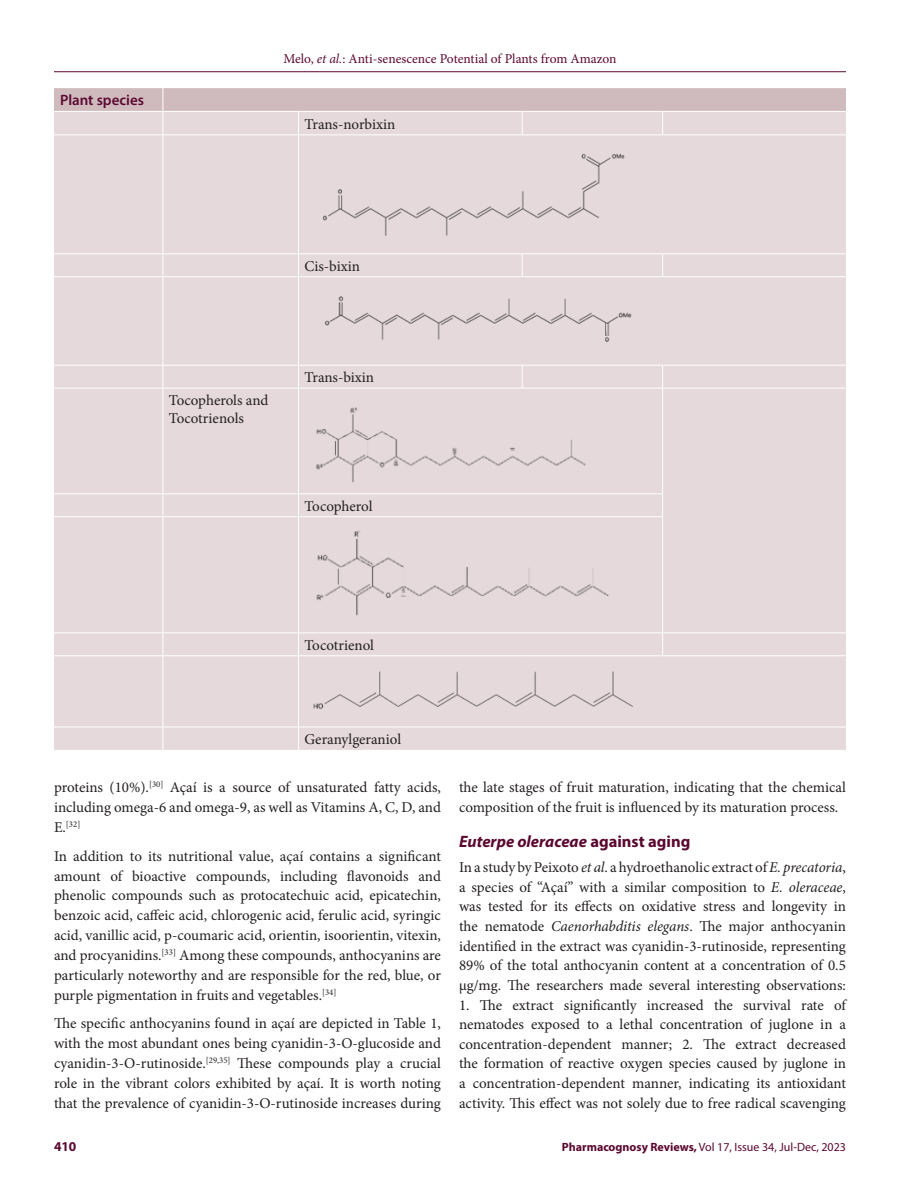
<style>
.page{position:relative;width:918px;height:1188px;background:#fff}
.page>*{position:absolute;margin:0;border:0;box-sizing:border-box;transform-origin:0 0}
.Heading_2{font:italic 700 16.5px "Myriad Pro";color:#5b0830}
.Body_text{font:15px/19.8px "Minion Pro";color:#231f20}
.Body_text__FO{font:15px/19.6px "Minion Pro";color:#231f20;text-align:justify}
.Table_Body{font:15px/18px "Minion Pro";letter-spacing:-.005em;color:#231f20}
.Table_Header{font:600 15px "Myriad Pro";color:#5b0830}
.t1{font:13.5px "Minion Pro";letter-spacing:-.005em;color:#5b0830}
.t2{font:700 13.5px "Myriad Pro";color:#5b0830}
.t3{font:12px "Myriad Pro";color:#5b0830}
.Body_text-2{font:8.7px "Minion Pro";color:#231f20}
.s1{font-style:italic}
.s2{font-size:15px}
.s3{font-style:normal}
.s4{font-weight:700}
</style>
<div class="page">
<hr style="left:54px;top:71px;width:792px;height:1px;background:#5b0830">
<div style="left:54px;top:136px;width:792px;height:614px;background:#e5d9db"></div>
<svg style="left:54px;top:88px;width:792px;height:47px"></svg>
<hr style="left:163px;top:135px;width:1px;height:119px;background:#fff">
<hr style="left:298px;top:135px;width:1px;height:119px;background:#fff">
<hr style="left:54px;top:254px;width:109px;height:1px;background:#fff">
<hr style="left:163px;top:254px;width:135px;height:1px;background:#fff">
<svg style="left:163px;top:254px;width:1px;height:22px"></svg>
<hr style="left:298px;top:254px;width:224px;height:1px;background:#fff">
<svg style="left:298px;top:255px;width:1px;height:21px"></svg>
<hr style="left:522px;top:254px;width:141px;height:1px;background:#fff">
<svg style="left:522px;top:255px;width:1px;height:21px"></svg>
<hr style="left:663px;top:254px;width:183px;height:1px;background:#fff">
<svg style="left:662px;top:255px;width:1px;height:21px"></svg>
<hr style="left:54px;top:276px;width:109px;height:1px;background:#fff">
<hr style="left:163px;top:276px;width:135px;height:1px;background:#fff">
<hr style="left:163px;top:277px;width:1px;height:88px;background:#fff">
<hr style="left:298px;top:276px;width:224px;height:1px;background:#fff">
<hr style="left:298px;top:277px;width:1px;height:88px;background:#fff">
<hr style="left:522px;top:276px;width:141px;height:1px;background:#fff">
<hr style="left:663px;top:276px;width:183px;height:1px;background:#fff">
<hr style="left:54px;top:365px;width:109px;height:1px;background:#fff">
<hr style="left:163px;top:365px;width:135px;height:1px;background:#fff">
<svg style="left:163px;top:366px;width:1px;height:22px"></svg>
<hr style="left:298px;top:365px;width:224px;height:1px;background:#fff">
<svg style="left:298px;top:366px;width:1px;height:22px"></svg>
<hr style="left:522px;top:365px;width:141px;height:1px;background:#fff">
<svg style="left:522px;top:366px;width:1px;height:22px"></svg>
<hr style="left:663px;top:365px;width:183px;height:1px;background:#fff">
<svg style="left:662px;top:366px;width:1px;height:22px"></svg>
<hr style="left:54px;top:388px;width:109px;height:1px;background:#fff">
<hr style="left:163px;top:388px;width:135px;height:1px;background:#fff">
<hr style="left:163px;top:388px;width:1px;height:106px;background:#fff">
<hr style="left:298px;top:388px;width:224px;height:1px;background:#fff">
<hr style="left:298px;top:388px;width:1px;height:106px;background:#fff">
<hr style="left:522px;top:388px;width:141px;height:1px;background:#fff">
<hr style="left:663px;top:388px;width:183px;height:1px;background:#fff">
<hr style="left:662px;top:388px;width:1px;height:106px;background:#fff">
<hr style="left:54px;top:494px;width:109px;height:1px;background:#fff">
<hr style="left:163px;top:494px;width:135px;height:1px;background:#fff">
<svg style="left:163px;top:494px;width:1px;height:22px"></svg>
<hr style="left:298px;top:494px;width:224px;height:1px;background:#fff">
<svg style="left:298px;top:495px;width:1px;height:21px"></svg>
<hr style="left:522px;top:494px;width:141px;height:1px;background:#fff">
<svg style="left:662px;top:495px;width:1px;height:21px"></svg>
<hr style="left:54px;top:516px;width:109px;height:1px;background:#fff">
<hr style="left:163px;top:516px;width:135px;height:1px;background:#fff">
<hr style="left:163px;top:517px;width:1px;height:116px;background:#fff">
<hr style="left:298px;top:516px;width:224px;height:1px;background:#fff">
<hr style="left:298px;top:517px;width:1px;height:116px;background:#fff">
<hr style="left:522px;top:516px;width:141px;height:1px;background:#fff">
<hr style="left:662px;top:517px;width:1px;height:116px;background:#fff">
<hr style="left:54px;top:633px;width:109px;height:1px;background:#fff">
<hr style="left:163px;top:633px;width:135px;height:1px;background:#fff">
<svg style="left:163px;top:633px;width:1px;height:23px"></svg>
<hr style="left:298px;top:633px;width:224px;height:1px;background:#fff">
<svg style="left:298px;top:634px;width:1px;height:22px"></svg>
<hr style="left:522px;top:633px;width:141px;height:1px;background:#fff">
<hr style="left:663px;top:633px;width:183px;height:1px;background:#fff">
<svg style="left:662px;top:634px;width:1px;height:22px"></svg>
<hr style="left:54px;top:656px;width:109px;height:1px;background:#fff">
<hr style="left:163px;top:656px;width:135px;height:1px;background:#fff">
<hr style="left:163px;top:656px;width:1px;height:71px;background:#fff">
<hr style="left:298px;top:656px;width:224px;height:1px;background:#fff">
<hr style="left:298px;top:656px;width:1px;height:71px;background:#fff">
<hr style="left:522px;top:656px;width:141px;height:1px;background:#fff">
<hr style="left:663px;top:656px;width:183px;height:1px;background:#fff">
<hr style="left:54px;top:727px;width:109px;height:1px;background:#fff">
<hr style="left:163px;top:727px;width:135px;height:1px;background:#fff">
<svg style="left:163px;top:727px;width:1px;height:23px"></svg>
<hr style="left:298px;top:727px;width:224px;height:1px;background:#fff">
<svg style="left:298px;top:728px;width:1px;height:22px"></svg>
<hr style="left:522px;top:727px;width:141px;height:1px;background:#fff">
<hr style="left:663px;top:727px;width:183px;height:1px;background:#fff">
<hr style="left:54px;top:111px;width:109px;height:1px;background:#fff">
<hr style="left:163px;top:111px;width:135px;height:1px;background:#fff">
<hr style="left:298px;top:111px;width:224px;height:1px;background:#fff">
<hr style="left:522px;top:111px;width:141px;height:1px;background:#fff">
<hr style="left:663px;top:111px;width:183px;height:1px;background:#fff">
<div style="left:305px;top:141px;width:347px;height:107px;background:#e5d9db"></div>
<div style="left:305px;top:283px;width:347px;height:76px;background:#e5d9db"></div>
<div style="left:305px;top:395px;width:290px;height:93px;background:#e5d9db"></div>
<div style="left:305px;top:523px;width:318px;height:104px;background:#e5d9db"></div>
<div style="left:305px;top:662px;width:337px;height:59px;background:#e5d9db"></div>
<p class="Table_Header" style="left:60px;top:91px;width:86px">Plant species</p>
<p class="t1" style="left:283px;top:50px;width:335px">Melo, <span class="s1">et al.</span>: Anti-senescence Potential of Plants from Amazon</p>
<p class="Table_Body" style="left:304px;top:115px;width:92px">Trans-norbixin</p>
<p class="Table_Body" style="left:304px;top:257px;width:57px">Cis-bixin</p>
<p class="Table_Body" style="left:169px;top:391px;width:101px">Tocopherols and<br>Tocotrienols</p>
<p class="Table_Body" style="left:304px;top:368px;width:71px">Trans-bixin</p>
<p class="Table_Body" style="left:304px;top:497px;width:70px">Tocopherol</p>
<p class="Table_Body" style="left:304px;top:636px;width:71px">Tocotrienol</p>
<p class="Table_Body" style="left:304px;top:730px;width:98px">Geranylgeraniol</p>
<p class="Body_text" style="left:54px;top:778px;width:389px">proteins (10%).<sup>[30]</sup> Açaí is a source of unsaturated fatty acids, including omega-6 and omega-9, as well as Vitamins A, C, D, and</p>
<p class="Body_text-2" style="left:54px;top:818px;width:28px"><span class="s2">E.</span>[32]</p>
<p class="Body_text" style="left:54px;top:846px;width:389px;text-align:justify">In addition to its nutritional value, açaí contains a significant amount of bioactive compounds, including flavonoids and phenolic compounds such as protocatechuic acid, epicatechin, benzoic acid, caffeic acid, chlorogenic acid, ferulic acid, syringic acid, vanillic acid, p-coumaric acid, orientin, isoorientin, vitexin, and procyanidins.<sup>[33]</sup> Among these compounds, anthocyanins are particularly noteworthy and are responsible for the red, blue, or purple pigmentation in fruits and vegetables.<sup>[34]</sup></p>
<p class="Body_text" style="left:54px;top:1014px;width:389px;text-align:justify">The specific anthocyanins found in açaí are depicted in Table 1, with the most abundant ones being cyanidin-3-O-glucoside and cyanidin-3-O-rutinoside.<sup>[29,35]</sup> These compounds play a crucial role in the vibrant colors exhibited by açaí. It is worth noting that the prevalence of cyanidin-3-O-rutinoside increases during</p>
<p class="Body_text" style="left:459px;top:778px;width:388px">the late stages of fruit maturation, indicating that the chemical composition of the fruit is influenced by its maturation process.</p>
<p class="Heading_2" style="left:459px;top:830px;width:233px">Euterpe oleraceae <span class="s3">against aging</span></p>
<p class="Body_text__FO" style="left:459px;top:858px;width:389px">In a study by Peixoto <span class="s1">et al</span>. a hydroethanolic extract of <span class="s1">E. precatoria</span>, a species of “Açaí” with a similar composition to <span class="s1">E. oleraceae</span>, was tested for its effects on oxidative stress and longevity in the nematode <span class="s1">Caenorhabditis elegans</span>. The major anthocyanin identified in the extract was cyanidin-3-rutinoside, representing 89% of the total anthocyanin content at a concentration of 0.5 µg/mg. The researchers made several interesting observations:</p>
<p class="Body_text__FO" style="left:459px;top:995px;width:389px">1. The extract significantly increased the survival rate of nematodes exposed to a lethal concentration of juglone in a concentration-dependent manner; 2. The extract decreased the formation of reactive oxygen species caused by juglone in a concentration-dependent manner, indicating its antioxidant activity. This effect was not solely due to free radical scavenging</p>
<p class="t2" style="left:54px;top:1137px;width:24px">410</p>
<p class="t3" style="left:562px;top:1139px;width:286px"><span class="s4">Pharmacognosy Reviews,</span> Vol 17, Issue 34, Jul-Dec, 2023</p>
</div>
